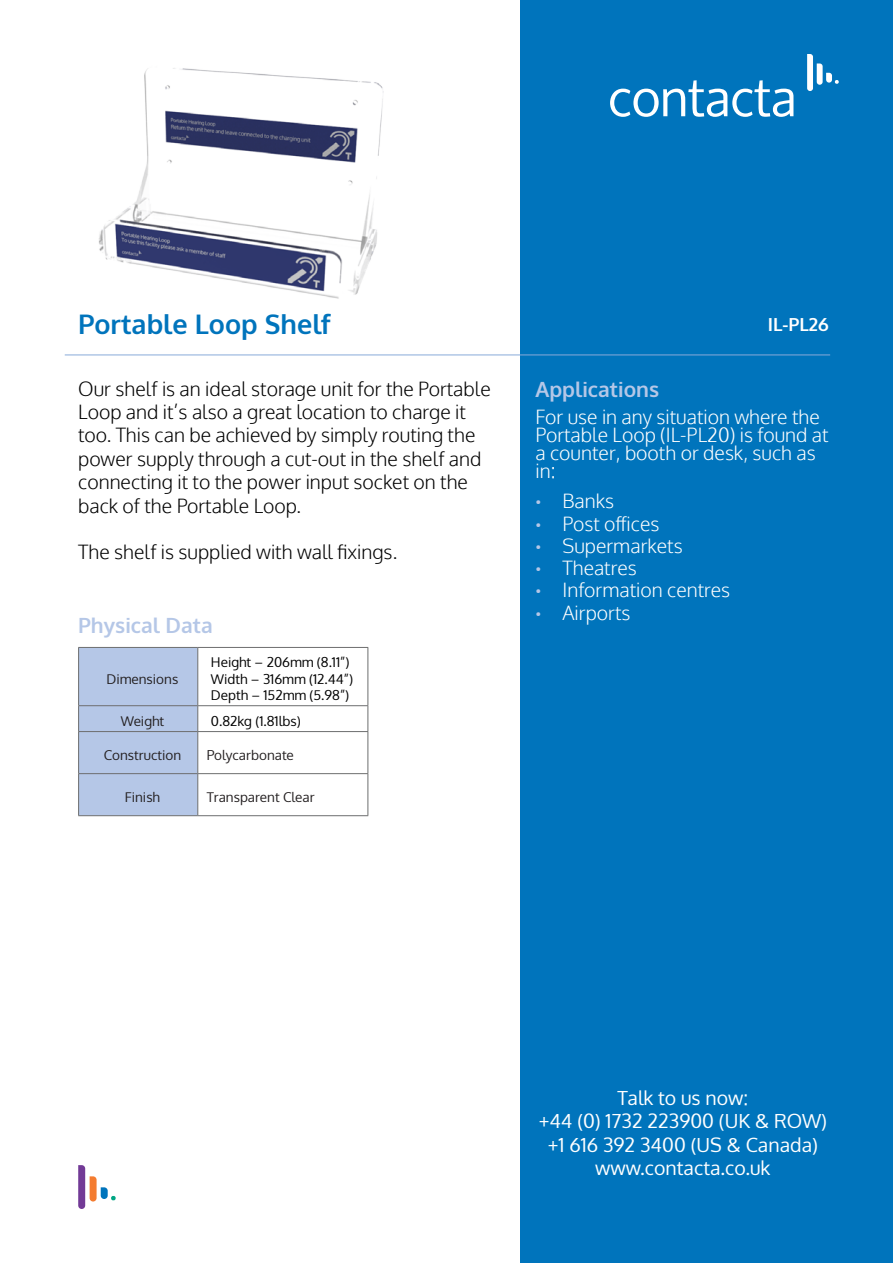
<style>
.page{position:relative;width:893px;height:1263px;background:#fff}
.page>*{position:absolute;margin:0;border:0;box-sizing:border-box;transform-origin:0 0}
.t1{font:700 27px "Oxygen";color:#0074bc}
.t2{font:700 21px "Oxygen";color:#b5c7e7}
.t3{font:300 19.5px/23.4px "Oxygen";color:#000}
.t4{font:300 19.5px/18px "Oxygen";color:#fff}
.t5{font:19.5px/23.4px "Oxygen";color:#fff;text-align:center}
.t6{font:700 18px "Oxygen";color:#fff}
.t7{font:13.5px/16.2px "Oxygen";color:#000}
.t8{font:13.5px "Oxygen";color:#231f20}
.s1{font-size:15px;color:#b5c7e7}
</style>
<div class="page">
<div style="left:521px;top:0;width:372px;height:1263px;background:#0074bc"></div>
<hr style="left:65px;top:355px;width:765px;height:1px;background:#89aad9">
<svg style="left:78px;top:1165px;width:38px;height:44px"></svg>
<svg style="left:610px;top:80px;width:183px;height:37px"></svg>
<svg style="left:807px;top:54px;width:32px;height:37px"></svg>
<img style="left:99px;top:68px;width:285px;height:231px">
<hr style="left:368px;top:648px;width:1px;height:57px;background:#6d6e6f">
<hr style="left:198px;top:705px;width:170px;height:1px;background:#6d6e6f">
<svg style="left:368px;top:706px;width:1px;height:25px"></svg>
<hr style="left:198px;top:731px;width:170px;height:1px;background:#6d6e6f">
<hr style="left:368px;top:732px;width:1px;height:41px;background:#6d6e6f">
<hr style="left:198px;top:773px;width:170px;height:1px;background:#6d6e6f">
<hr style="left:368px;top:774px;width:1px;height:41px;background:#6d6e6f">
<hr style="left:198px;top:815px;width:170px;height:1px;background:#6d6e6f">
<hr style="left:198px;top:647px;width:170px;height:1px;background:#6d6e6f">
<svg style="left:78px;top:647px;width:120px;height:169px;background:#b1c2e1"></svg>
<hr style="left:78px;top:732px;width:1px;height:41px;background:#6d6e6f">
<hr style="left:78px;top:774px;width:1px;height:41px;background:#6d6e6f">
<h1 class="t1" style="left:78px;top:308px;width:254px">Portable Loop Shelf</h1>
<p class="t3" style="left:78px;top:377px;width:414px">Our shelf is an ideal storage unit for the Portable Loop and it’s also a great location to charge it too. This can be achieved by simply routing the power supply through a cut-out in the shelf and connecting it to the power input socket on the back of the Portable Loop.</p>
<p class="t3" style="left:78px;top:541px;width:321px">The shelf is supplied with wall fixings.</p>
<p class="t2" style="left:78px;top:612px;width:136px">Physical Data</p>
<p class="t8" style="left:107px;top:669px;width:73px">Dimensions</p>
<p class="t7" style="left:211px;top:654px;width:144px">Height – 206mm (8.11”)<br>Width – 316mm (12.44”)<br>Depth – 152mm (5.98”)</p>
<p class="t8" style="left:121px;top:711px;width:45px">Weight</p>
<p class="t7" style="left:211px;top:713px;width:91px">0.82kg (1.81lbs)</p>
<p class="t8" style="left:104px;top:745px;width:79px">Construction</p>
<p class="t8" style="left:207px;top:745px;width:89px">Polycarbonate</p>
<p class="t8" style="left:125px;top:787px;width:37px">Finish</p>
<p class="t8" style="left:207px;top:787px;width:109px">Transparent Clear</p>
<p class="t6" style="left:768px;top:313px;width:62px">IL-PL26</p>
<p class="t2" style="left:535px;top:376px;width:125px">Applications</p>
<p class="t4" style="left:535px;top:408px;width:295px">For use in any situation where the<br>Portable Loop (IL-PL20) is found at a counter, booth or desk, such as in:</p>
<p class="t4" style="left:535px;top:493px;width:80px"><span class="s1">•</span> Banks</p>
<p class="t4" style="left:535px;top:515px;width:125px"><span class="s1">•</span> Post offices</p>
<p class="t4" style="left:535px;top:537px;width:149px"><span class="s1">•</span> Supermarkets</p>
<p class="t4" style="left:535px;top:560px;width:103px"><span class="s1">•</span> Theatres</p>
<p class="t4" style="left:535px;top:582px;width:196px"><span class="s1">•</span> Information centres</p>
<p class="t4" style="left:535px;top:604px;width:96px"><span class="s1">•</span> Airports</p>
<p class="t5" style="left:539px;top:1086px;width:290px">Talk to us now:<br>+44 (0) 1732 223900 (UK &amp; ROW) +1 616 392 3400 (US &amp; Canada) www.contacta.co.uk</p>
</div>
